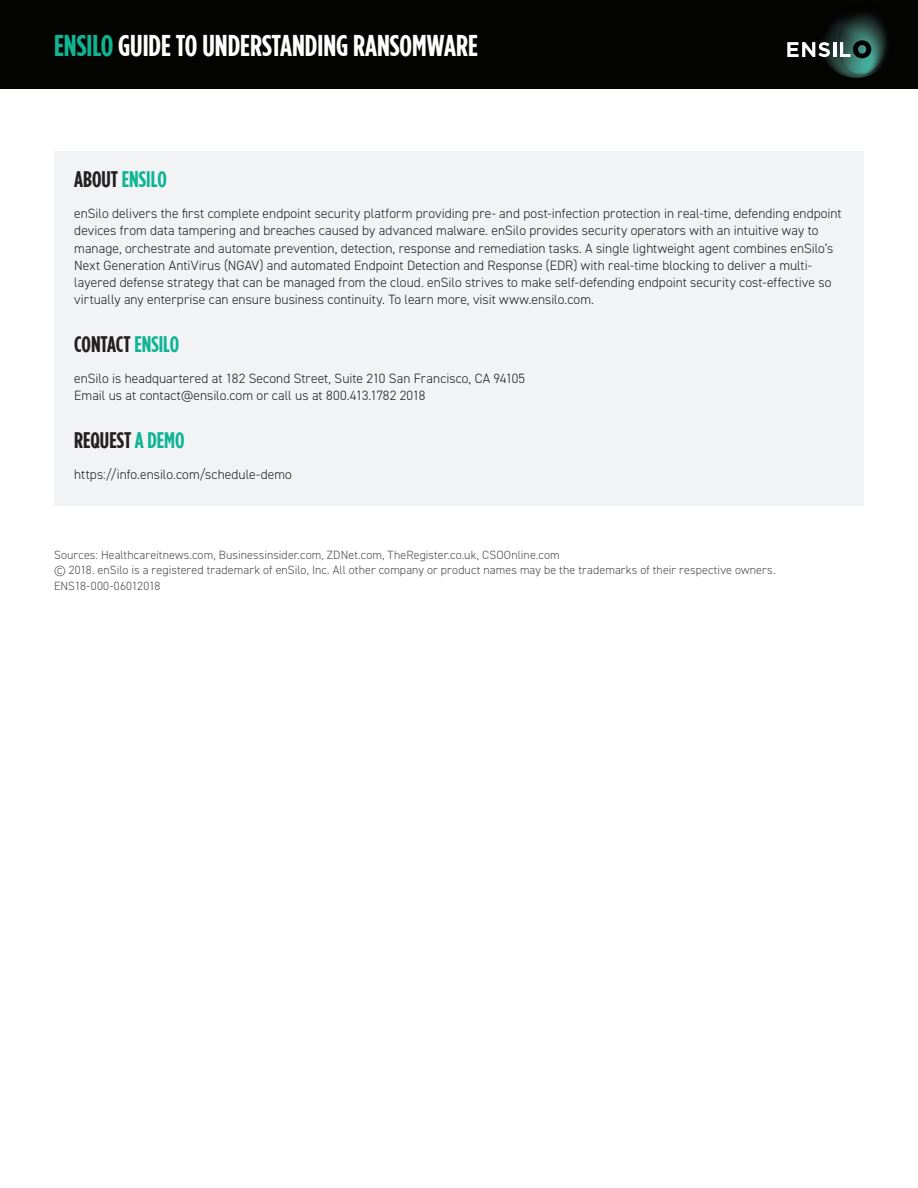
<style>
.page{position:relative;width:918px;height:1188px;background:#fff}
.page>*{position:absolute;margin:0;border:0;box-sizing:border-box;transform-origin:0 0}
.t1{font:700 30px "Gotham Condensed";color:#fff}
.t2{font:700 22.5px "Gotham Condensed";color:#231f20}
.t3{font:700 22.5px "Gotham Condensed";color:#0eb594}
.Body{font:300 13.5px/17.2px "DIN2014";letter-spacing:.005em;color:#231f20}
.legal{font:300 12px/15.8px "DIN2014";letter-spacing:.01em;color:#4b4c4d}
.s1{color:#10b492}
.s2{color:#231f20}
.s3{color:#0eb594}
</style>
<div class="page">
<div style="left:0;top:0;width:918px;height:88px;background:#040503"></div>
<img style="left:825px;top:20px;width:45px;height:58px">
<img style="left:839px;top:14px;width:48px;height:61px">
<img style="left:859px;top:13px;width:28px;height:13px">
<svg style="left:840px;top:40px;width:31px;height:18px"></svg>
<svg style="left:787px;top:42px;width:43px;height:15px"></svg>
<hr style="left:833px;top:42px;width:3px;height:15px;background:#fff">
<div style="left:54px;top:151px;width:810px;height:355px;background:#f2f3f4"></div>
<h1 class="t1" style="left:54px;top:29px;width:425px"><span class="s1">ENSILO</span> GUIDE TO UNDERSTANDING RANSOMWARE</h1>
<p class="t3" style="left:74px;top:167px;width:94px"><span class="s2">ABOUT</span> ENSILO</p>
<p class="Body" style="left:74px;top:205px;width:769px">enSilo delivers the first complete endpoint security platform providing pre- and post-infection protection in real-time, defending endpoint devices from data tampering and breaches caused by advanced malware. enSilo provides security operators with an intuitive way to manage, orchestrate and automate prevention, detection, response and remediation tasks. A single lightweight agent combines enSilo’s Next Generation AntiVirus (NGAV) and automated Endpoint Detection and Response (EDR) with real-time blocking to deliver a multi&shy;layered defense strategy that can be managed from the cloud. enSilo strives to make self-defending endpoint security cost-effective so virtually any enterprise can ensure business continuity. To learn more, visit www.ensilo.com.</p>
<p class="t2" style="left:74px;top:332px;width:107px">CONTACT <span class="s3">ENSILO</span></p>
<p class="Body" style="left:74px;top:370px;width:452px">enSilo is headquartered at 182 Second Street, Suite 210 San Francisco, CA 94105<br>Email us at contact@ensilo.com or call us at 800.413.1782 2018</p>
<p class="t2" style="left:74px;top:428px;width:112px">REQUEST <span class="s3">A DEMO</span></p>
<p class="Body" style="left:74px;top:466px;width:219px">https://info.ensilo.com/schedule-demo</p>
<p class="legal" style="left:54px;top:547px;width:723px">Sources: Healthcareitnews.com, Businessinsider.com, ZDNet.com, TheRegister.co.uk, CSOOnline.com<br>© 2018. enSilo is a registered trademark of enSilo, Inc. All other company or product names may be the trademarks of their respective owners.<br>ENS18-000-06012018</p>
</div>
